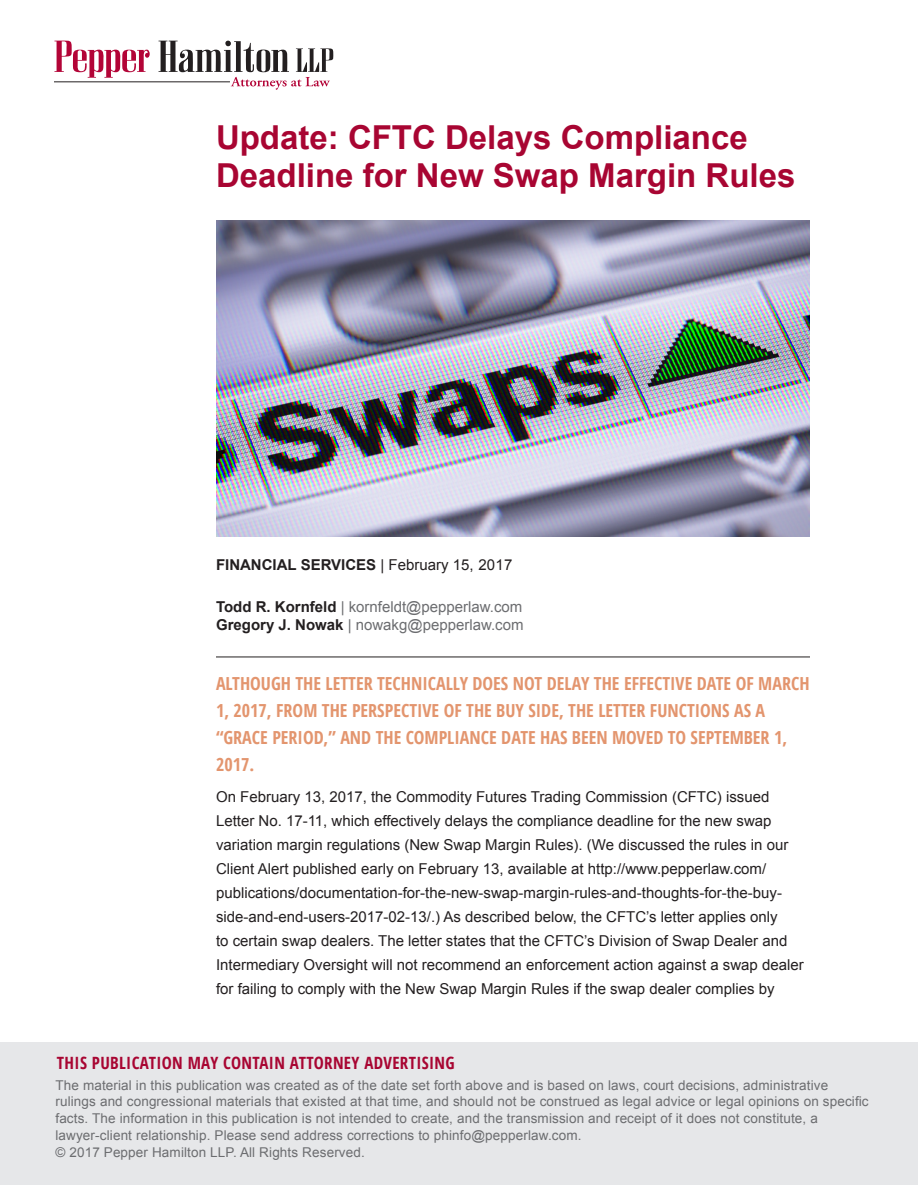
<style>
.page{position:relative;width:918px;height:1188px;background:#fff}
.page>*{position:absolute;margin:0;border:0;box-sizing:border-box;transform-origin:0 0}
.Article_Title{font:700 33px/37.5px "Arial";color:#a80532}
.Pull_quote{font:700 condensed 18px/27px "Open Sans";color:#e3956e}
.t1{font:700 condensed 16.95px "Open Sans";letter-spacing:.02em;color:#a80532}
.Body_Copy{font:15px/24px "Arial";color:#231f20}
.Author_email{font:15px/18px "Arial";color:#6c6d70}
.Date{font:700 15px "Arial";color:#231f20}
.t2{font:13.5px/17px "Arial";letter-spacing:.01em;color:#6c6d70}
.s1{font-weight:400}
.s2{font-weight:700;color:#231f20}
</style>
<div class="page">
<svg style="left:54px;top:41px;width:96px;height:37px"></svg>
<svg style="left:159px;top:41px;width:175px;height:49px"></svg>
<hr style="left:54px;top:81px;width:176px;height:1px;background:#231f20">
<img style="left:216px;top:220px;width:594px;height:316px">
<hr style="left:216px;top:657px;width:594px;height:1px;background:#231f20">
<div style="left:0;top:1042px;width:918px;height:142px;background:#e6e7e9"></div>
<p class="Article_Title" style="left:216px;top:120px;width:581px">Update: CFTC Delays Compliance<br>Deadline for New Swap Margin Rules</p>
<p class="Date" style="left:216px;top:555px;width:298px">FINANCIAL SERVICES <span class="s1">| February 15, 2017</span></p>
<p class="Author_email" style="left:216px;top:598px;width:309px"><span class="s2">Todd R. Kornfeld</span> | kornfeldt@pepperlaw.com<br><span class="s2">Gregory J. Nowak</span> | nowakg@pepperlaw.com</p>
<p class="Pull_quote" style="left:216px;top:669px;width:595px">ALTHOUGH THE LETTER TECHNICALLY DOES NOT DELAY THE EFFECTIVE DATE OF MARCH 1, 2017, FROM THE PERSPECTIVE OF THE BUY SIDE, THE LETTER FUNCTIONS AS A “GRACE PERIOD,” AND THE COMPLIANCE DATE HAS BEEN MOVED TO SEPTEMBER 1, 2017.</p>
<p class="Body_Copy" style="left:216px;top:785px;width:589px">On February 13, 2017, the Commodity Futures Trading Commission (CFTC) issued Letter No. 17-11, which effectively delays the compliance deadline for the new swap variation margin regulations (New Swap Margin Rules). (We discussed the rules in our Client Alert published early on February 13, available at http://www.pepperlaw.com/ publications/documentation-for-the-new-swap-margin-rules-and-thoughts-for-the-buy&shy;side-and-end-users-2017-02-13/.) As described below, the CFTC’s letter applies only<br>to certain swap dealers. The letter states that the CFTC’s Division of Swap Dealer and Intermediary Oversight will not recommend an enforcement action against a swap dealer for failing to comply with the New Swap Margin Rules if the swap dealer complies by</p>
<p class="t1" style="left:57px;top:1051px;width:399px">THIS PUBLICATION MAY CONTAIN ATTORNEY ADVERTISING</p>
<p class="t2" style="left:55px;top:1076px;width:815px">The material in this publication was created as of the date set forth above and is based on laws, court decisions, administrative rulings and congressional materials that existed at that time, and should not be construed as legal advice or legal opinions on specific facts. The information in this publication is not intended to create, and the transmission and receipt of it does not constitute, a lawyer-client relationship. Please send address corrections to phinfo@pepperlaw.com.<br>© 2017 Pepper Hamilton LLP. All Rights Reserved.</p>
</div>
